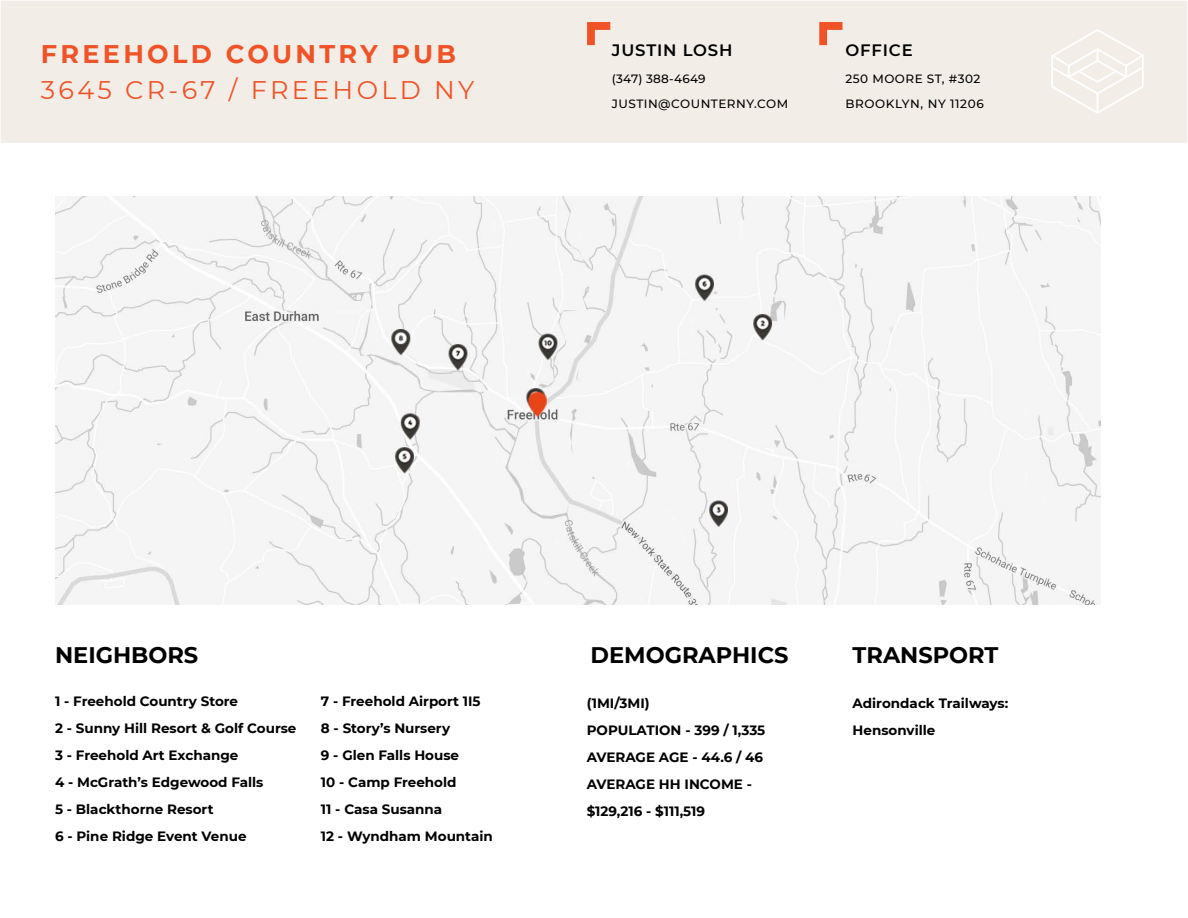
<style>
.page{position:relative;width:1188px;height:918px;background:#fff}
.page>*{position:absolute;margin:0;border:0;box-sizing:border-box;transform-origin:0 0}
.t1{font:25.5px "Montserrat";letter-spacing:.13em;color:#f05327}
.t2{font:700 25.5px "Montserrat";letter-spacing:.13em;color:#f05327}
.t3{font:700 22.5px "Montserrat";color:#000}
.t4{font:600 16.5px "Montserrat";letter-spacing:.05em;color:#000}
.t5{font:700 13.5px/27px "Montserrat";color:#000}
.t6{font:500 12px/25.5px "Montserrat";letter-spacing:.04em;color:#000}
</style>
<div class="page">
<div style="left:0;top:0;width:1188px;height:144px;background:#f2ede7;border:2px solid #fff"></div>
<svg style="left:587px;top:22px;width:23px;height:23px"></svg>
<svg style="left:819px;top:22px;width:24px;height:23px"></svg>
<svg style="left:1051px;top:29px;width:93px;height:85px"></svg>
<img style="left:55px;top:196px;width:1045px;height:408px">
<h1 class="t2" style="left:41px;top:36px;width:417px">FREEHOLD COUNTRY PUB</h1>
<h1 class="t1" style="left:41px;top:72px;width:435px">3645 CR-67 / FREEHOLD NY</h1>
<p class="t4" style="left:612px;top:38px;width:122px">JUSTIN LOSH</p>
<p class="t6" style="left:612px;top:65px;width:178px">(347) 388-4649<br>JUSTIN@COUNTERNY.COM</p>
<p class="t4" style="left:846px;top:38px;width:69px">OFFICE</p>
<p class="t6" style="left:846px;top:65px;width:140px">250 MOORE ST, #302<br>BROOKLYN, NY 11206</p>
<h2 class="t3" style="left:55px;top:639px;width:145px">NEIGHBORS</h2>
<p class="t5" style="left:55px;top:687px;width:243px">1 - Freehold Country Store<br>2 - Sunny Hill Resort &amp; Golf Course<br>3 - Freehold Art Exchange<br>4 - McGrath’s Edgewood Falls<br>5 - Blackthorne Resort<br>6 - Pine Ridge Event Venue</p>
<p class="t5" style="left:321px;top:687px;width:173px">7 - Freehold Airport 1I5<br>8 - Story’s Nursery<br>9 - Glen Falls House<br>10 - Camp Freehold<br>11 - Casa Susanna<br>12 - Wyndham Mountain</p>
<h2 class="t3" style="left:591px;top:639px;width:199px">DEMOGRAPHICS</h2>
<p class="t5" style="left:587px;top:689px;width:180px">(1MI/3MI)<br>POPULATION - 399 / 1,335<br>AVERAGE AGE - 44.6 / 46<br>AVERAGE HH INCOME - $129,216 - $111,519</p>
<h2 class="t3" style="left:853px;top:639px;width:147px">TRANSPORT</h2>
<p class="t5" style="left:853px;top:689px;width:157px">Adirondack Trailways:<br>Hensonville</p>
</div>
